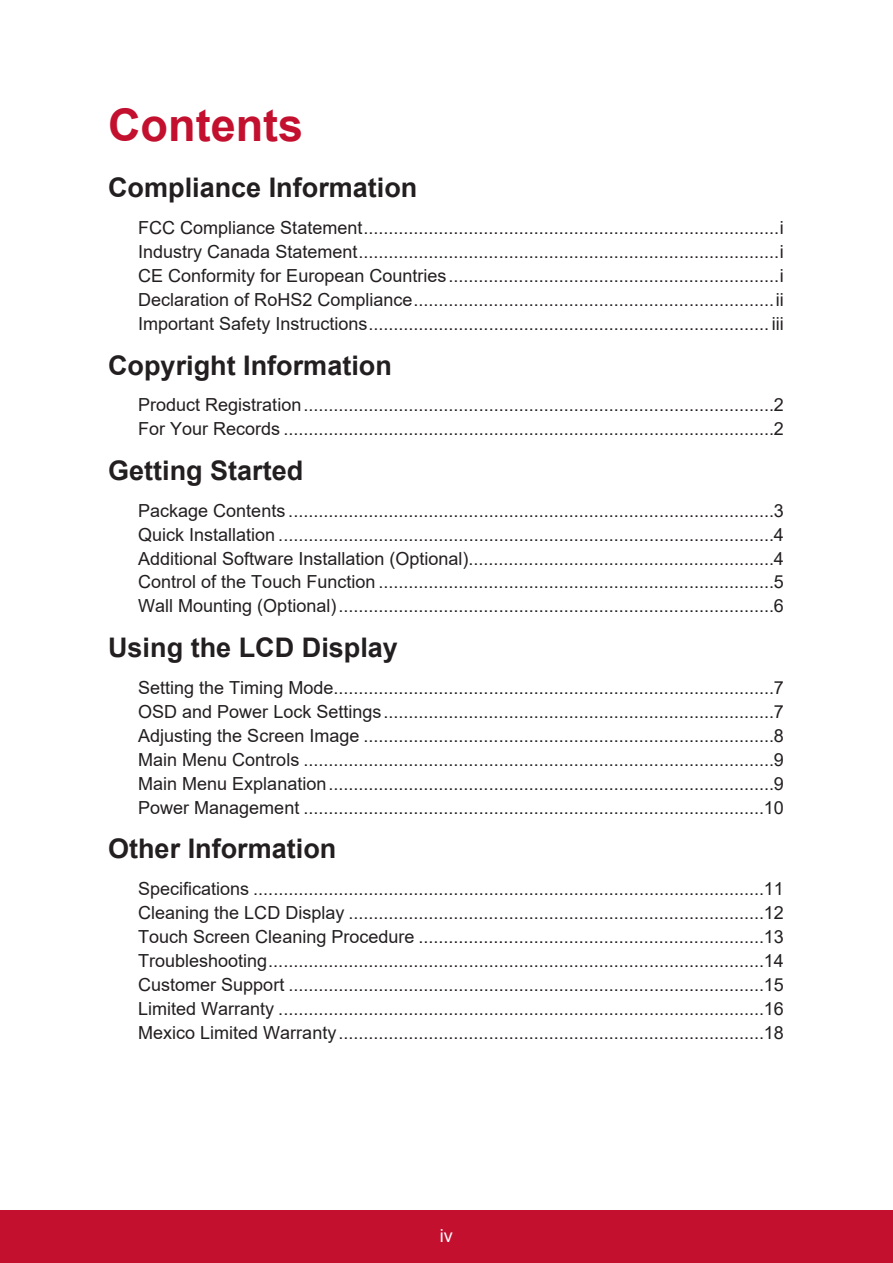
<style>
.page{position:relative;width:893px;height:1263px;background:#fff}
.page>*{position:absolute;margin:0;border:0;box-sizing:border-box;transform-origin:0 0}
.t1{font:700 45px "Arial";color:#c3102f}
.t2{font:700 27px "Arial";color:#231f20}
.t3{font:18px/24px "Arial";color:#231f20;text-align:justify}
.t4{font:18px "Arial";color:#fff}
</style>
<div class="page">
<div style="left:0;top:1210px;width:892px;height:53px;background:#c3102f"></div>
<h1 class="t1" style="left:108px;top:93px;width:196px">Contents</h1>
<h2 class="t2" style="left:108px;top:169px;width:311px">Compliance Information</h2>
<p class="t3" style="left:138px;top:215px;width:647px">FCC Compliance Statement...................................................................................i Industry Canada Statement....................................................................................i CE Conformity for European Countries..................................................................i Declaration of RoHS2 Compliance........................................................................ii Important Safety Instructions................................................................................ iii</p>
<h2 class="t2" style="left:108px;top:346px;width:285px">Copyright Information</h2>
<p class="t3" style="left:138px;top:393px;width:647px">Product Registration..............................................................................................2<br>For Your Records ..................................................................................................2</p>
<h2 class="t2" style="left:108px;top:451px;width:197px">Getting Started</h2>
<p class="t3" style="left:138px;top:498px;width:646px">Package Contents .................................................................................................3<br>Quick Installation ...................................................................................................4<br>Additional Software Installation (Optional).............................................................4<br>Control of the Touch Function ...............................................................................5<br>Wall Mounting (Optional).......................................................................................6</p>
<h2 class="t2" style="left:108px;top:628px;width:291px">Using the LCD Display</h2>
<p class="t3" style="left:138px;top:675px;width:646px">Setting the Timing Mode........................................................................................7<br>OSD and Power Lock Settings..............................................................................7<br>Adjusting the Screen Image ..................................................................................8<br>Main Menu Controls ..............................................................................................9<br>Main Menu Explanation.........................................................................................9<br>Power Management ............................................................................................10</p>
<h2 class="t2" style="left:108px;top:830px;width:230px">Other Information</h2>
<p class="t3" style="left:138px;top:876px;width:646px">Specifications ......................................................................................................11<br>Cleaning the LCD Display ...................................................................................12<br>Touch Screen Cleaning Procedure .....................................................................13<br>Troubleshooting...................................................................................................14<br>Customer Support ...............................................................................................15<br>Limited Warranty .................................................................................................16<br>Mexico Limited Warranty.....................................................................................18</p>
<p class="t4" style="left:440px;top:1223px;width:14px">iv</p>
</div>
